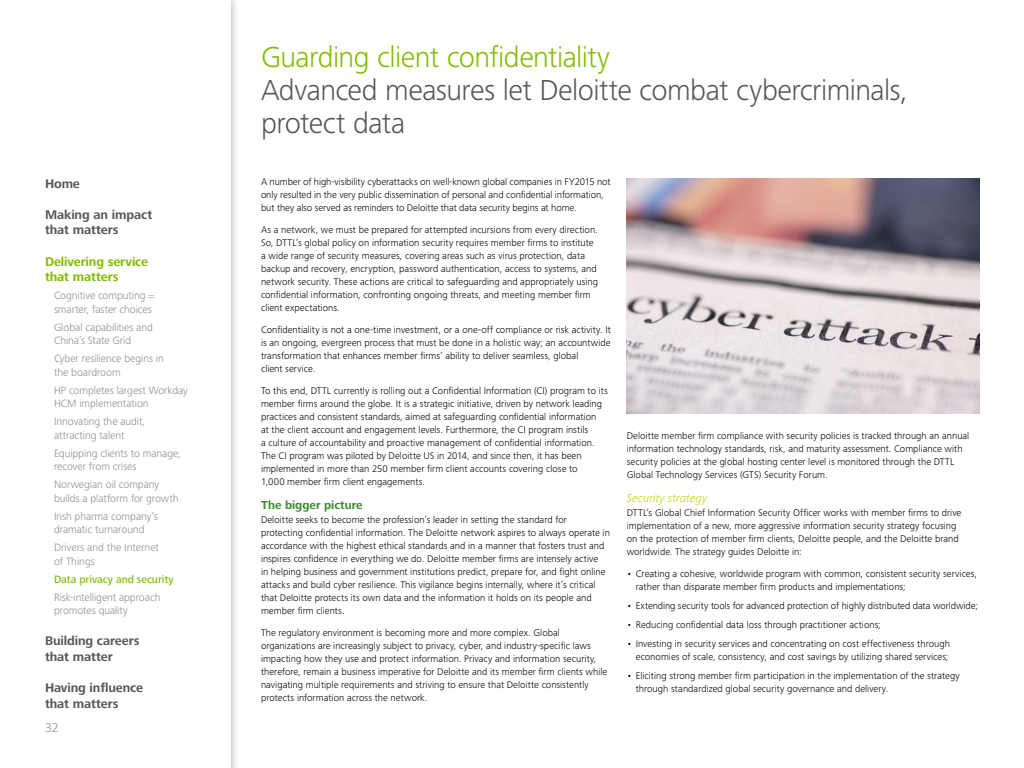
<style>
.page{position:relative;width:1024px;height:768px;background:#fff}
.page>*{position:absolute;margin:0;border:0;box-sizing:border-box;transform-origin:0 0}
.t1{font:300 30px/33px "Frutiger Next Pro";letter-spacing:-.02em;color:#575757}
.t2{font:300 30px "Frutiger Next Pro";letter-spacing:-.02em;color:#81bc00}
.t3{font:700 13px/15.6px "Frutiger Next Pro";letter-spacing:-.01em;color:#575757}
.t4{font:700 13px/15.6px "Frutiger Next Pro";letter-spacing:-.01em;color:#81bc00}
.t5{font:300 13px "Frutiger Next Pro";color:#8c8c8c}
.t6{font:700 12px "Frutiger Next Pro";color:#3c8a2e}
.t7{font:italic 300 12px "Frutiger Next Pro";color:#bdd203}
.t8{font:300 11px/13.5px "Frutiger Next Pro";letter-spacing:-.01em;color:#8c8c8c}
.t9{font:500 11px "Frutiger Next Pro";letter-spacing:-.005em;color:#81bc00}
.t10{font:300 10px/13px "Frutiger Next Pro";letter-spacing:.005em;color:#000}
</style>
<div class="page">
<div style="left:0;top:0;width:239px;height:768px;background:#000;opacity:.3"></div>
<div style="left:0;top:0;width:231px;height:768px;background:#fff"></div>
<img style="left:627px;top:178px;width:353px;height:236px">
<h2 class="t3" style="left:45px;top:175px;width:36px">Home</h2>
<h2 class="t3" style="left:45px;top:207px;width:109px">Making an impact that matters</h2>
<h2 class="t4" style="left:45px;top:253px;width:105px">Delivering service that matters</h2>
<p class="t8" style="left:54px;top:289px;width:102px">Cognitive computing = smarter, faster choices</p>
<p class="t8" style="left:54px;top:320px;width:100px">Global capabilities and<br>China’s State Grid</p>
<p class="t8" style="left:54px;top:352px;width:111px">Cyber resilience begins in the boardroom</p>
<p class="t8" style="left:54px;top:383px;width:135px">HP completes largest Workday<br>HCM implementation</p>
<p class="t8" style="left:54px;top:415px;width:93px">Innovating the audit, attracting talent</p>
<p class="t8" style="left:54px;top:446px;width:129px">Equipping clients to manage, recover from crises</p>
<p class="t8" style="left:54px;top:478px;width:126px">Norwegian oil company builds a platform for growth</p>
<p class="t8" style="left:54px;top:509px;width:105px">Irish pharma company’s dramatic turnaround</p>
<p class="t8" style="left:54px;top:541px;width:107px">Drivers and the Internet of Things</p>
<p class="t9" style="left:54px;top:573px;width:121px">Data privacy and security</p>
<p class="t8" style="left:54px;top:590px;width:108px">Risk-intelligent approach promotes quality</p>
<h2 class="t3" style="left:45px;top:633px;width:96px">Building careers that matter</h2>
<h2 class="t3" style="left:45px;top:680px;width:100px">Having influence that matters</h2>
<h2 class="t5" style="left:45px;top:721px;width:15px">32</h2>
<h1 class="t2" style="left:261px;top:39px;width:351px">Guarding client confidentiality</h1>
<h1 class="t1" style="left:261px;top:73px;width:649px">Advanced measures let Deloitte combat cybercriminals, protect data</h1>
<p class="t10" style="left:261px;top:176px;width:351px">A number of high-visibility cyberattacks on well-known global companies in FY2015 not only resulted in the very public dissemination of personal and confidential information, but they also served as reminders to Deloitte that data security begins at home.</p>
<p class="t10" style="left:261px;top:224px;width:339px">As a network, we must be prepared for attempted incursions from every direction.<br>So, DTTL’s global policy on information security requires member firms to institute a wide range of security measures, covering areas such as virus protection, data backup and recovery, encryption, password authentication, access to systems, and network security. These actions are critical to safeguarding and appropriately using confidential information, confronting ongoing threats, and meeting member firm client expectations.</p>
<p class="t10" style="left:261px;top:324px;width:351px">Confidentiality is not a one-time investment, or a one-off compliance or risk activity. It is an ongoing, evergreen process that must be done in a holistic way; an accountwide transformation that enhances member firms’ ability to deliver seamless, global<br>client service.</p>
<p class="t10" style="left:261px;top:385px;width:348px">To this end, DTTL currently is rolling out a Confidential Information (CI) program to its member firms around the globe. It is a strategic initiative, driven by network leading practices and consistent standards, aimed at safeguarding confidential information<br>at the client account and engagement levels. Furthermore, the CI program instils<br>a culture of accountability and proactive management of confidential information.<br>The CI program was piloted by Deloitte US in 2014, and since then, it has been implemented in more than 250 member firm client accounts covering close to<br>1,000 member firm client engagements.</p>
<p class="t6" style="left:261px;top:498px;width:103px">The bigger picture</p>
<p class="t10" style="left:261px;top:514px;width:350px">Deloitte seeks to become the profession’s leader in setting the standard for protecting confidential information. The Deloitte network aspires to always operate in accordance with the highest ethical standards and in a manner that fosters trust and inspires confidence in everything we do. Deloitte member firms are intensely active<br>in helping business and government institutions predict, prepare for, and fight online attacks and build cyber resilience. This vigilance begins internally, where it’s critical that Deloitte protects its own data and the information it holds on its people and member firm clients.</p>
<p class="t10" style="left:261px;top:627px;width:348px">The regulatory environment is becoming more and more complex. Global organizations are increasingly subject to privacy, cyber, and industry-specific laws impacting how they use and protect information. Privacy and information security, therefore, remain a business imperative for Deloitte and its member firm clients while navigating multiple requirements and striving to ensure that Deloitte consistently protects information across the network.</p>
<p class="t10" style="left:627px;top:429px;width:344px">Deloitte member firm compliance with security policies is tracked through an annual information technology standards, risk, and maturity assessment. Compliance with security policies at the global hosting center level is monitored through the DTTL Global Technology Services (GTS) Security Forum.</p>
<p class="t7" style="left:627px;top:491px;width:82px">Security strategy</p>
<p class="t10" style="left:627px;top:506px;width:336px">DTTL’s Global Chief Information Security Officer works with member firms to drive implementation of a new, more aggressive information security strategy focusing on the protection of member firm clients, Deloitte people, and the Deloitte brand worldwide. The strategy guides Deloitte in:</p>
<p class="t10" style="left:636px;top:567px;width:343px;text-indent:-9px">• Creating a cohesive, worldwide program with common, consistent security services, rather than disparate member firm products and implementations;</p>
<p class="t10" style="left:627px;top:599px;width:353px">• Extending security tools for advanced protection of highly distributed data worldwide;</p>
<p class="t10" style="left:627px;top:618px;width:256px">• Reducing confidential data loss through practitioner actions;</p>
<p class="t10" style="left:627px;top:637px;width:325px;text-align:right">• Investing in security services and concentrating on cost effectiveness through economies of scale, consistency, and cost savings by utilizing shared services;</p>
<p class="t10" style="left:636px;top:669px;width:326px;text-indent:-9px">• Eliciting strong member firm participation in the implementation of the strategy through standardized global security governance and delivery.</p>
</div>
